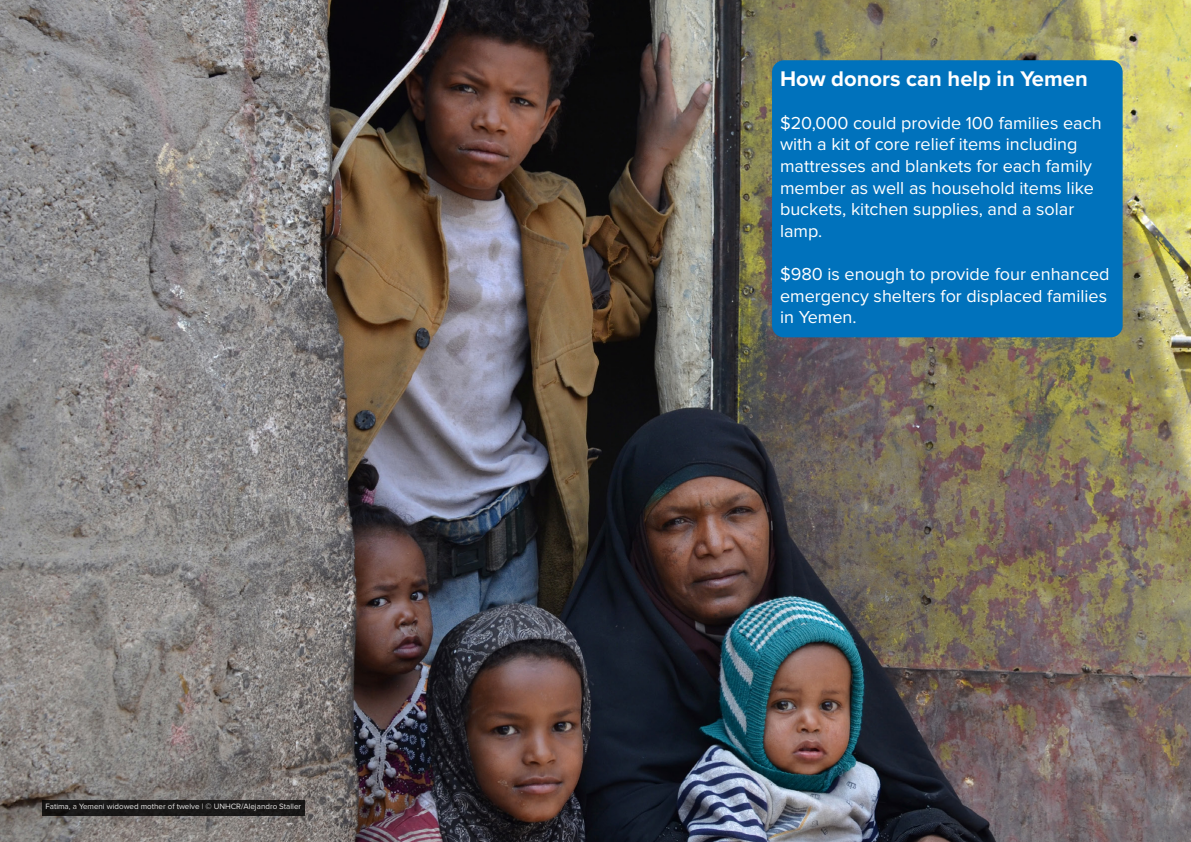
<style>
.page{position:relative;width:1191px;height:842px;background:#fff}
.page>*{position:absolute;margin:0;border:0;box-sizing:border-box;transform-origin:0 0}
.t1{font:700 22px "Proxima Nova";color:#fff}
.t2{font:18px/21.6px "Proxima Nova";color:#fff}
.t3{font:8px "Proxima Nova";color:#fff}
</style>
<div class="page">
<img style="left:0;top:0;width:1191px;height:842px">
<div style="left:772px;top:60px;width:350px;height:277px;background:#0072bc;border-radius:12px"></div>
<div style="left:43px;top:800px;width:262px;height:15px;background:#191818"></div>
<p class="t3" style="left:45px;top:803px;width:257px">Fatima, a Yemeni widowed mother of twelve | © UNHCR/Alejandro Staller</p>
<p class="t1" style="left:780px;top:69px;width:309px">How donors can help in Yemen</p>
<p class="t2" style="left:780px;top:113px;width:323px">$20,000 could provide 100 families each with a kit of core relief items including mattresses and blankets for each family member as well as household items like buckets, kitchen supplies, and a solar lamp.</p>
<p class="t2" style="left:780px;top:264px;width:331px">$980 is enough to provide four enhanced emergency shelters for displaced families in Yemen.</p>
</div>
